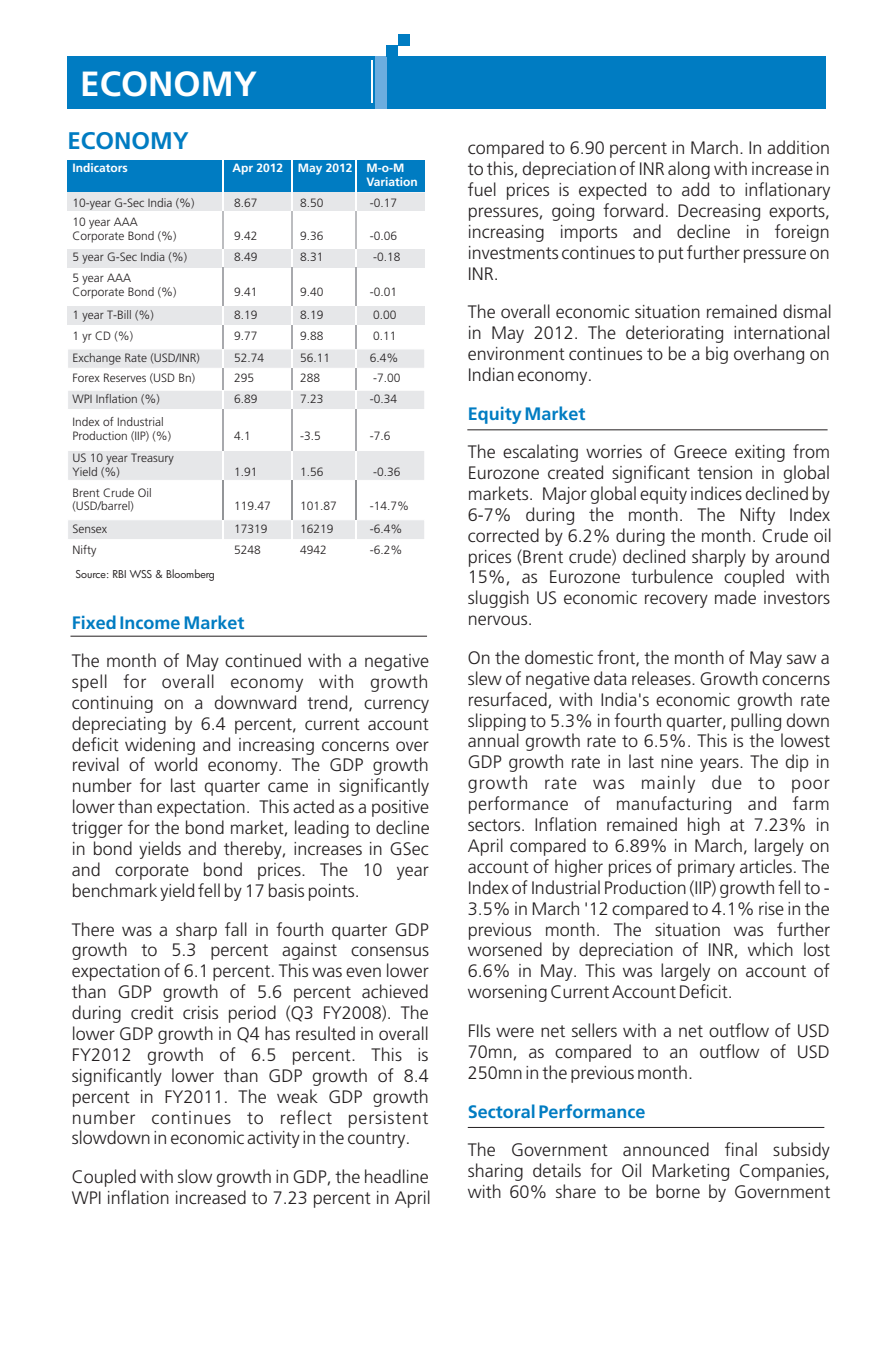
<style>
.page{position:relative;width:893px;height:1350px;background:#fff}
.page>*{position:absolute;margin:0;border:0;box-sizing:border-box;transform-origin:0 0}
.t1{font:300 34.95px "Frutiger LT";color:#fff}
.t2{font:300 24px "Frutiger LT";color:#007cc2}
.t3{font:300 18px/20.9px "Frutiger LT";color:#231f20;text-align:justify}
.t4{font:300 18px "Frutiger 45";color:#007cc2}
.t5{font:300 12px/14px "Frutiger LT";color:#231f20}
.t6{font:300 12px/14px "Frutiger 45";color:#fff}
.t7{font:700 12px "Frutiger";color:#fff}
.t8{font:10.5px "Futura";color:#231f20}
.s1{font-family:"Frutiger 45";font-weight:300}
</style>
<div class="page">
<div style="left:68px;top:185px;width:357px;height:26px;background:#e6e7e9"></div>
<div style="left:68px;top:56px;width:758px;height:53px;background:#007cc2"></div>
<hr style="left:371px;top:60px;width:1px;height:42px;background:#fff">
<div style="left:376px;top:56px;width:11px;height:53px;background:#6caddf"></div>
<div style="left:387px;top:45px;width:11px;height:11px;background:#007cc2"></div>
<div style="left:398px;top:34px;width:11px;height:11px;background:#007cc2"></div>
<hr style="left:70px;top:636px;width:357px;height:1px;background:#231f20">
<div style="left:68px;top:249px;width:357px;height:18px;background:#e6e7e9"></div>
<svg style="left:359px;top:192px;width:66px;height:1px"></svg>
<hr style="left:467px;top:429px;width:361px;height:1px;background:#231f20">
<div style="left:68px;top:160px;width:357px;height:32px;background:#007cc2"></div>
<hr style="left:355px;top:160px;width:2px;height:32px;background:#fff">
<hr style="left:355px;top:191px;width:2px;height:20px;background:#fff">
<hr style="left:355px;top:211px;width:2px;height:38px;background:#bcbdc0">
<svg style="left:355px;top:249px;width:2px;height:18px"></svg>
<hr style="left:355px;top:267px;width:2px;height:40px;background:#a8a9ad">
<hr style="left:355px;top:409px;width:2px;height:42px;background:#a8a9ad">
<hr style="left:355px;top:480px;width:2px;height:40px;background:#939598">
<hr style="left:292px;top:160px;width:1px;height:32px;background:#fff">
<svg style="left:292px;top:192px;width:1px;height:19px"></svg>
<hr style="left:292px;top:211px;width:1px;height:38px;background:#bcbdc0">
<svg style="left:292px;top:249px;width:1px;height:18px"></svg>
<hr style="left:292px;top:267px;width:1px;height:40px;background:#a8a9ad">
<hr style="left:292px;top:409px;width:1px;height:42px;background:#a8a9ad">
<hr style="left:292px;top:480px;width:1px;height:40px;background:#939598">
<hr style="left:222px;top:160px;width:1px;height:32px;background:#fff">
<svg style="left:222px;top:192px;width:1px;height:19px"></svg>
<hr style="left:222px;top:211px;width:1px;height:38px;background:#bcbdc0">
<svg style="left:222px;top:249px;width:1px;height:18px"></svg>
<hr style="left:222px;top:267px;width:1px;height:40px;background:#a8a9ad">
<svg style="left:67px;top:307px;width:358px;height:103px"></svg>
<hr style="left:222px;top:409px;width:1px;height:42px;background:#a8a9ad">
<svg style="left:68px;top:450px;width:356px;height:31px"></svg>
<hr style="left:222px;top:480px;width:1px;height:40px;background:#939598">
<div style="left:68px;top:519px;width:356px;height:20px;background:#e6e7e9"></div>
<hr style="left:468px;top:1127px;width:356px;height:1px;background:#231f20">
<h1 class="t1" style="left:80px;top:70px;width:178px">ECONOMY</h1>
<h2 class="t2" style="left:68px;top:131px;width:123px">ECONOMY</h2>
<p class="t6" style="left:73px;top:162px;width:57px">Indicators</p>
<p class="t6" style="left:366px;top:162px;width:53px">M-o-M<br>Variation</p>
<p class="t7" style="left:233px;top:163px;width:121px">Apr 2012 <span class="s1">May 2012</span></p>
<p class="t5" style="left:73px;top:197px;width:124px">10-year G-Sec India (%)</p>
<p class="t5" style="left:234px;top:197px;width:25px">8.67</p>
<p class="t5" style="left:300px;top:197px;width:25px">8.50</p>
<p class="t5" style="left:370px;top:197px;width:29px">-0.17</p>
<p class="t5" style="left:73px;top:216px;width:106px">10 year AAA<br>Corporate Bond (%)</p>
<p class="t5" style="left:234px;top:230px;width:25px">9.42</p>
<p class="t5" style="left:300px;top:230px;width:25px">9.36</p>
<p class="t5" style="left:370px;top:230px;width:29px">-0.06</p>
<p class="t5" style="left:73px;top:251px;width:116px">5 year G-Sec India (%)</p>
<p class="t5" style="left:234px;top:251px;width:25px">8.49</p>
<p class="t5" style="left:300px;top:251px;width:25px">8.31</p>
<p class="t5" style="left:373px;top:251px;width:29px">-0.18</p>
<p class="t5" style="left:73px;top:272px;width:106px">5 year AAA<br>Corporate Bond (%)</p>
<p class="t5" style="left:234px;top:286px;width:25px">9.41</p>
<p class="t5" style="left:300px;top:286px;width:25px">9.40</p>
<p class="t5" style="left:370px;top:286px;width:29px">-0.01</p>
<p class="t5" style="left:73px;top:309px;width:83px">1 year T-Bill (%)</p>
<p class="t5" style="left:234px;top:309px;width:25px">8.19</p>
<p class="t5" style="left:300px;top:309px;width:25px">8.19</p>
<p class="t5" style="left:373px;top:309px;width:25px">0.00</p>
<p class="t5" style="left:73px;top:330px;width:62px">1 yr CD (%)</p>
<p class="t5" style="left:234px;top:330px;width:25px">9.77</p>
<p class="t5" style="left:300px;top:330px;width:25px">9.88</p>
<p class="t5" style="left:373px;top:330px;width:25px">0.11</p>
<p class="t5" style="left:73px;top:352px;width:129px">Exchange Rate (USD/INR)</p>
<p class="t5" style="left:234px;top:352px;width:32px">52.74</p>
<p class="t5" style="left:300px;top:352px;width:32px">56.11</p>
<p class="t5" style="left:370px;top:352px;width:30px">6.4%</p>
<p class="t5" style="left:73px;top:371px;width:124px">Forex Reserves (USD Bn)</p>
<p class="t5" style="left:234px;top:371px;width:22px">295</p>
<p class="t5" style="left:300px;top:371px;width:22px">288</p>
<p class="t5" style="left:373px;top:371px;width:29px">-7.00</p>
<p class="t5" style="left:73px;top:393px;width:89px">WPI Inflation (%)</p>
<p class="t5" style="left:234px;top:393px;width:25px">6.89</p>
<p class="t5" style="left:300px;top:393px;width:25px">7.23</p>
<p class="t5" style="left:370px;top:393px;width:29px">-0.34</p>
<p class="t5" style="left:73px;top:416px;width:100px">Index of Industrial<br>Production (IIP) (%)</p>
<p class="t5" style="left:234px;top:430px;width:18px">4.1</p>
<p class="t5" style="left:300px;top:430px;width:22px">-3.5</p>
<p class="t5" style="left:370px;top:430px;width:22px">-7.6</p>
<p class="t5" style="left:73px;top:451px;width:103px">US 10 year Treasury<br>Yield (%)</p>
<p class="t5" style="left:73px;top:486px;width:81px">Brent Crude Oil (USD/barrel)</p>
<p class="t5" style="left:234px;top:465px;width:25px">1.91</p>
<p class="t5" style="left:300px;top:465px;width:25px">1.56</p>
<p class="t5" style="left:373px;top:465px;width:29px">-0.36</p>
<p class="t5" style="left:234px;top:500px;width:38px">119.47</p>
<p class="t5" style="left:300px;top:500px;width:38px">101.87</p>
<p class="t5" style="left:370px;top:500px;width:41px">-14.7%</p>
<p class="t5" style="left:73px;top:523px;width:36px">Sensex</p>
<p class="t5" style="left:234px;top:523px;width:35px">17319</p>
<p class="t5" style="left:300px;top:523px;width:35px">16219</p>
<p class="t5" style="left:370px;top:523px;width:34px">-6.4%</p>
<p class="t5" style="left:73px;top:543px;width:25px">Nifty</p>
<p class="t5" style="left:234px;top:543px;width:28px">5248</p>
<p class="t5" style="left:300px;top:543px;width:28px">4942</p>
<p class="t5" style="left:370px;top:543px;width:34px">-6.2%</p>
<p class="t8" style="left:75px;top:570px;width:141px">Source: RBI WSS &amp; Bloomberg</p>
<p class="t4" style="left:72px;top:615px;width:174px">Fixed Income Market</p>
<p class="t3" style="left:72px;top:652px;width:360px">The month of May continued with a negative spell for overall economy with growth continuing on a downward trend, currency depreciating by 6.4 percent, current account deficit widening and increasing concerns over revival of world economy. The GDP growth number for last quarter came in significantly lower than expectation. This acted as a positive trigger for the bond market, leading to decline in bond yields and thereby, increases in GSec and corporate bond prices. The 10 year benchmark yield fell by 17 basis points.</p>
<p class="t3" style="left:72px;top:920px;width:359px">There was a sharp fall in fourth quarter GDP growth to 5.3 percent against consensus expectation of 6.1 percent. This was even lower than GDP growth of 5.6 percent achieved during credit crisis period (Q3 FY2008). The lower GDP growth in Q4 has resulted in overall FY2012 growth of 6.5 percent. This is significantly lower than GDP growth of 8.4 percent in FY2011. The weak GDP growth number continues to reflect persistent slowdown in economic activity in the country.</p>
<p class="t3" style="left:72px;top:1168px;width:361px">Coupled with slow growth in GDP, the headline<br>WPI inflation increased to 7.23 percent in April</p>
<p class="t3" style="left:468px;top:139px;width:364px">compared to 6.90 percent in March. In addition to this, depreciation of INR along with increase in fuel prices is expected to add to inflationary pressures, going forward. Decreasing exports, increasing imports and decline in foreign investments continues to put further pressure on INR.</p>
<p class="t3" style="left:468px;top:303px;width:366px">The overall economic situation remained dismal in May 2012. The deteriorating international environment continues to be a big overhang on Indian economy.</p>
<p class="t4" style="left:468px;top:406px;width:119px">Equity Market</p>
<p class="t3" style="left:468px;top:443px;width:366px">The escalating worries of Greece exiting from Eurozone created significant tension in global markets. Major global equity indices declined by 6-7% during the month. The Nifty Index corrected by 6.2% during the month. Crude oil prices (Brent crude) declined sharply by around 15%, as Eurozone turbulence coupled with sluggish US economic recovery made investors nervous.</p>
<p class="t3" style="left:468px;top:649px;width:364px">On the domestic front, the month of May saw a slew of negative data releases. Growth concerns resurfaced, with India's economic growth rate slipping to 5.3% in fourth quarter, pulling down annual growth rate to 6.5%. This is the lowest GDP growth rate in last nine years. The dip in growth rate was mainly due to poor performance of manufacturing and farm sectors. Inflation remained high at 7.23% in April compared to 6.89% in March, largely on account of higher prices of primary articles. The Index of Industrial Production (IIP) growth fell to - 3.5% in March '12 compared to 4.1% rise in the previous month. The situation was further worsened by depreciation of INR, which lost 6.6% in May. This was largely on account of worsening Current Account Deficit.</p>
<p class="t3" style="left:468px;top:1022px;width:364px">FIIs were net sellers with a net outflow of USD 70mn, as compared to an outflow of USD 250mn in the previous month.</p>
<p class="t4" style="left:468px;top:1104px;width:179px">Sectoral Performance</p>
<p class="t3" style="left:468px;top:1141px;width:364px">The Government announced final subsidy sharing details for Oil Marketing Companies, with 60% share to be borne by Government</p>
</div>
